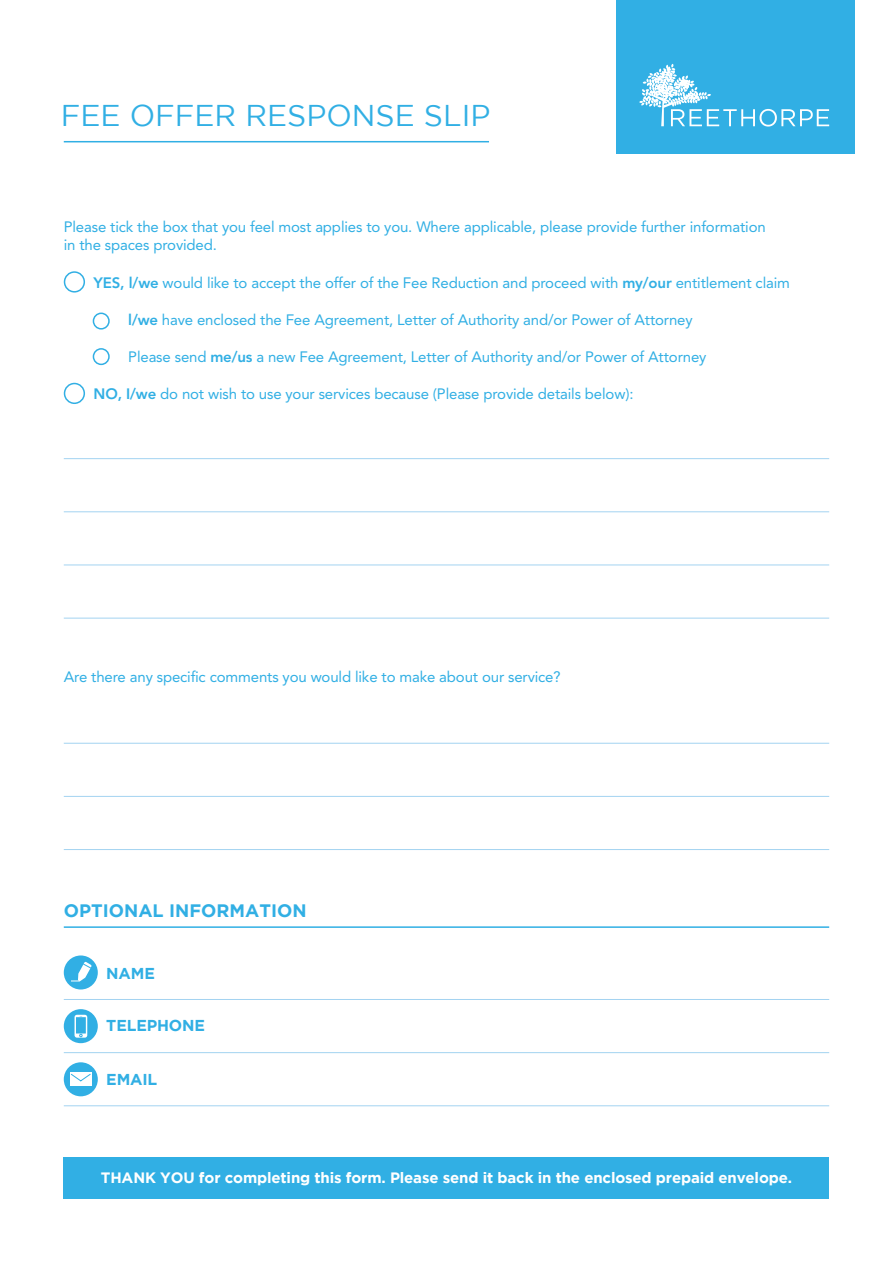
<style>
.page{position:relative;width:893px;height:1263px;background:#fff}
.page>*{position:absolute;margin:0;border:0;box-sizing:border-box;transform-origin:0 0}
.t1{font:30px "Gotham";color:#31afe4}
.t2{font:700 18px "Gotham";color:#31afe4}
.t3{font:700 15.75px "Gotham";letter-spacing:-.01em;color:#31afe4}
.t4{font:15px "Avenir LT Std";letter-spacing:-.01em;color:#31afe4}
.t5{font:700 15px "Gotham";letter-spacing:-.01em;color:#fff}
.s1{font-weight:800}
</style>
<div class="page">
<div style="left:64px;top:1157px;width:765px;height:42px;background:#31afe4"></div>
<hr style="left:64px;top:458px;width:765px;height:1px;background:#a3d3f1">
<hr style="left:64px;top:511px;width:765px;height:1px;background:#a3d3f1">
<hr style="left:64px;top:565px;width:765px;height:1px;background:#a3d3f1">
<hr style="left:64px;top:999px;width:765px;height:1px;background:#a3d3f1">
<hr style="left:64px;top:1052px;width:765px;height:1px;background:#a3d3f1">
<hr style="left:64px;top:1105px;width:765px;height:1px;background:#a3d3f1">
<hr style="left:64px;top:926px;width:765px;height:2px;background:#31afe4">
<hr style="left:64px;top:618px;width:765px;height:1px;background:#a3d3f1">
<div style="left:64px;top:271px;width:21px;height:22px;border:2px solid #31afe4;border-radius:50%"></div>
<div style="left:64px;top:383px;width:21px;height:21px;border:2px solid #31afe4;border-radius:50%"></div>
<div style="left:64px;top:1009px;width:34px;height:34px;background:#31afe4;border-radius:50%"></div>
<svg style="left:75px;top:1015px;width:12px;height:23px"></svg>
<div style="left:76px;top:1017px;width:10px;height:16px;background:#31afe4"></div>
<div style="left:64px;top:955px;width:34px;height:34px;background:#31afe4;border-radius:50%"></div>
<svg style="left:71px;top:962px;width:21px;height:19px"></svg>
<div style="left:64px;top:1062px;width:34px;height:34px;background:#31afe4;border-radius:50%"></div>
<div style="left:70px;top:1072px;width:22px;height:14px;background:#fff"></div>
<svg style="left:70px;top:1073px;width:21px;height:9px"></svg>
<div style="left:617px;top:0;width:238px;height:153px;background:#31afe4"></div>
<svg style="left:639px;top:64px;width:190px;height:63px"></svg>
<div style="left:93px;top:313px;width:17px;height:17px;border:2px solid #31afe4;border-radius:50%"></div>
<div style="left:93px;top:348px;width:17px;height:17px;border:2px solid #31afe4;border-radius:50%"></div>
<hr style="left:64px;top:743px;width:765px;height:1px;background:#a3d3f1">
<hr style="left:64px;top:796px;width:765px;height:1px;background:#a3d3f1">
<hr style="left:64px;top:849px;width:765px;height:1px;background:#a3d3f1">
<hr style="left:64px;top:141px;width:425px;height:1px;background:#31afe4">
<p class="t1" style="left:61px;top:99px;width:431px">FEE OFFER RESPONSE SLIP</p>
<p class="t4" style="left:64px;top:219px;width:703px">Please tick the box that you feel most applies to you. Where applicable, please provide further information</p>
<p class="t4" style="left:64px;top:237px;width:155px">in the spaces provided.</p>
<p class="t4" style="left:94px;top:274px;width:698px"><span class="s1">YES, l/we</span> would like to accept the offer of the Fee Reduction and proceed with <span class="s1">my/our</span> entitlement claim</p>
<p class="t4" style="left:128px;top:311px;width:566px"><span class="s1">l/we</span> have enclosed the Fee Agreement, Letter of Authority and/or Power of Attorney</p>
<p class="t4" style="left:128px;top:348px;width:580px">Please send <span class="s1">me/us</span> a new Fee Agreement, Letter of Authority and/or Power of Attorney</p>
<p class="t4" style="left:94px;top:385px;width:541px"><span class="s1">NO, I/we</span> do not wish to use your services because (Please provide details below):</p>
<p class="t4" style="left:64px;top:668px;width:498px">Are there any specific comments you would like to make about our service?</p>
<p class="t2" style="left:64px;top:900px;width:244px">OPTIONAL INFORMATION</p>
<p class="t3" style="left:106px;top:964px;width:50px">NAME</p>
<p class="t3" style="left:106px;top:1017px;width:100px">TELEPHONE</p>
<p class="t3" style="left:106px;top:1070px;width:53px">EMAIL</p>
<p class="t5" style="left:101px;top:1169px;width:693px">THANK YOU for completing this form. Please send it back in the enclosed prepaid envelope.</p>
</div>
